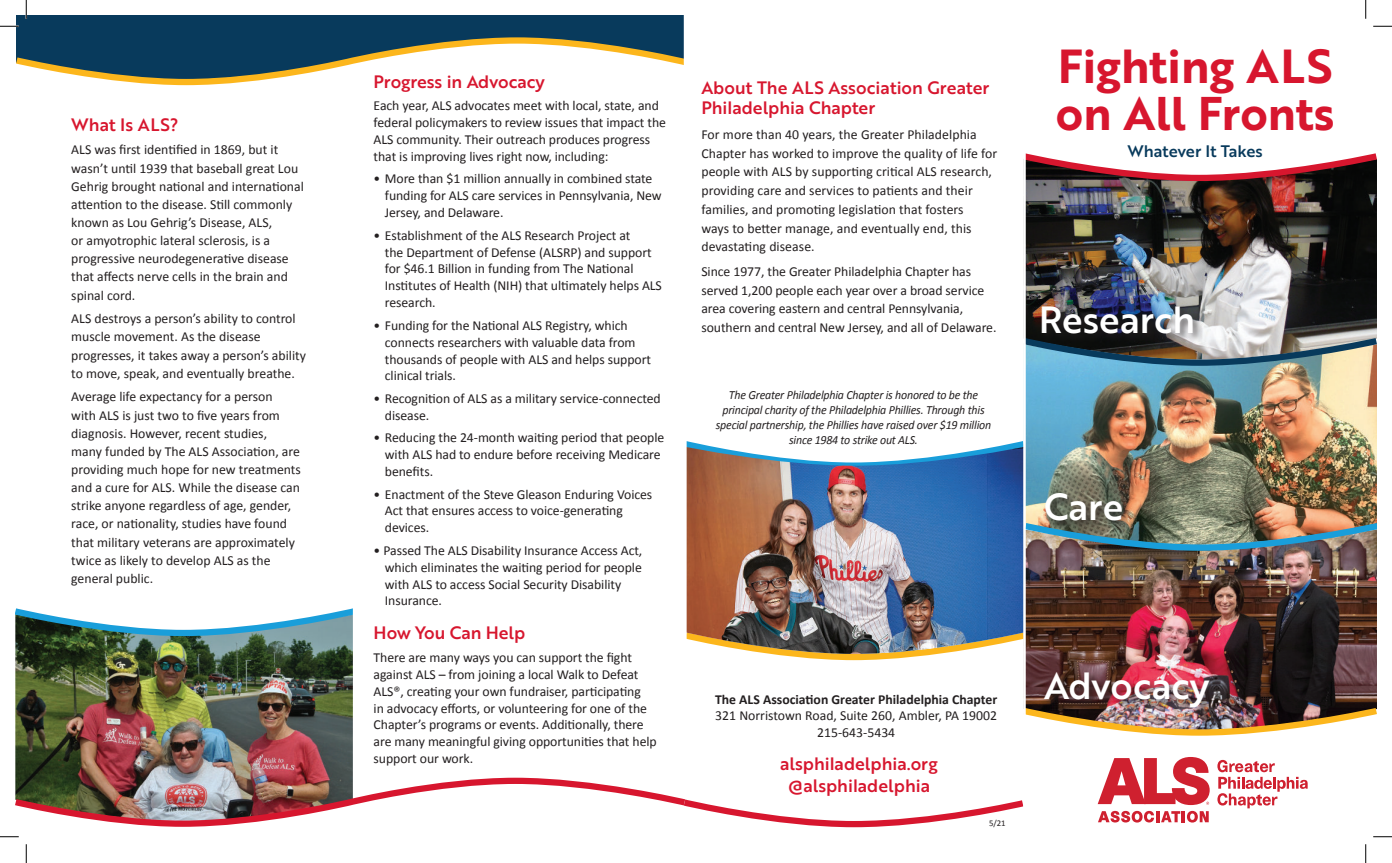
<style>
.page{position:relative;width:1392px;height:863px;background:#fff}
.page>*{position:absolute;margin:0;border:0;box-sizing:border-box;transform-origin:0 0}
.t1{font:46.5px "Brother 1816 Bold";color:#d7162e}
.t2{font:45.88px "Brother 1816 Bold";color:#d7162e}
.t3{font:36.88px "Brother 1816 Medium";color:#fff}
.t4{font:17.5px/20px "Brother 1816 Medium";color:#d7162e}
.t5{font:16.25px "Brother 1816 Medium";color:#083a5c}
.t6{font:13.75px/16.9px "Calibri";letter-spacing:-.005em;color:#231f20}
.t7{font:700 13.75px "Calibri";color:#231f20}
.t8{font:italic 12.5px/15px "Calibri";letter-spacing:-.015em;color:#231f20;text-align:center;scale:.95 1}
.t9{font:8.75px "Calibri";color:#231f20}
</style>
<div class="page">
<div style="left:16px;top:15px;width:668px;height:77px;background:#083a5c"></div>
<svg style="left:347px;top:88px;width:336px;height:4px"></svg>
<svg style="left:16px;top:88px;width:331px;height:4px"></svg>
<svg style="left:16px;top:37px;width:667px;height:51px"></svg>
<svg style="left:686px;top:441px;width:337px;height:6px"></svg>
<svg style="left:772px;top:654px;width:164px;height:7px"></svg>
<svg style="left:1217px;top:759px;width:90px;height:49px"></svg>
<svg style="left:1097px;top:757px;width:112px;height:65px"></svg>
<img style="left:1025px;top:369px;width:351px;height:150px">
<img style="left:1025px;top:554px;width:351px;height:150px">
<img style="left:1025px;top:184px;width:351px;height:151px">
<div style="left:1039px;top:304px;width:164px;height:40px;background:#231f20;opacity:.75"></div>
<div style="left:1042px;top:489px;width:90px;height:41px;background:#231f20;opacity:.75"></div>
<div style="left:1042px;top:670px;width:177px;height:48px;background:#231f20;opacity:.75"></div>
<img style="left:686px;top:447px;width:337px;height:207px">
<img style="left:1025px;top:704px;width:351px;height:32px">
<img style="left:1019px;top:519px;width:357px;height:35px">
<img style="left:1025px;top:335px;width:351px;height:34px">
<svg style="left:1025px;top:153px;width:351px;height:31px"></svg>
<hr style="left:683px;top:15px;width:3px;height:206px;background:#fff">
<hr style="left:1023px;top:15px;width:2px;height:833px;background:#fff">
<img style="left:15px;top:639px;width:338px;height:135px">
<svg style="left:15px;top:608px;width:338px;height:31px"></svg>
<svg style="left:0;top:25px;width:19px;height:2px"></svg>
<svg style="left:1373px;top:25px;width:18px;height:2px"></svg>
<svg style="left:0;top:774px;width:1024px;height:63px"></svg>
<svg style="left:1373px;top:836px;width:18px;height:1px"></svg>
<svg style="left:25px;top:0;width:2px;height:19px"></svg>
<svg style="left:25px;top:844px;width:2px;height:18px"></svg>
<svg style="left:1365px;top:0;width:1px;height:19px"></svg>
<svg style="left:1365px;top:844px;width:1px;height:18px"></svg>
<p class="t4" style="left:373px;top:73px;width:173px">Progress in Advocacy</p>
<p class="t6" style="left:373px;top:97px;width:294px">Each year, ALS advocates meet with local, state, and federal policymakers to review issues that impact the ALS community. Their outreach produces progress that is improving lives right now, including:</p>
<p class="t6" style="left:385px;top:170px;width:278px;text-indent:-11px">• More than $1 million annually in combined state funding for ALS care services in Pennsylvania, New<br>Jersey, and Delaware.</p>
<p class="t6" style="left:385px;top:227px;width:278px;text-indent:-11px">• Establishment of the ALS Research Project at<br>the Department of Defense (ALSRP) and support for $46.1 Billion in funding from The National Institutes of Health (NIH) that ultimately helps ALS research.</p>
<p class="t6" style="left:385px;top:317px;width:268px;text-indent:-11px">• Funding for the National ALS Registry, which connects researchers with valuable data from thousands of people with ALS and helps support clinical trials.</p>
<p class="t6" style="left:385px;top:390px;width:277px;text-indent:-11px">• Recognition of ALS as a military service-connected disease.</p>
<p class="t6" style="left:385px;top:429px;width:281px;text-indent:-11px">• Reducing the 24-month waiting period that people with ALS had to endure before receiving Medicare benefits.</p>
<p class="t6" style="left:385px;top:485px;width:269px;text-indent:-11px">• Enactment of the Steve Gleason Enduring Voices<br>Act that ensures access to voice-generating devices.</p>
<p class="t6" style="left:385px;top:542px;width:259px;text-indent:-11px">• Passed The ALS Disability Insurance Access Act, which eliminates the waiting period for people with ALS to access Social Security Disability Insurance.</p>
<p class="t4" style="left:373px;top:624px;width:153px">How You Can Help</p>
<p class="t6" style="left:373px;top:649px;width:285px">There are many ways you can support the fight against ALS – from joining a local Walk to Defeat ALS®, creating your own fundraiser, participating<br>in advocacy efforts, or volunteering for one of the Chapter’s programs or events. Additionally, there are many meaningful giving opportunities that help support our work.</p>
<p class="t4" style="left:701px;top:79px;width:289px">About The ALS Association Greater<br>Philadelphia Chapter</p>
<p class="t6" style="left:701px;top:126px;width:297px;line-height:18.8px">For more than 40 years, the Greater Philadelphia Chapter has worked to improve the quality of life for people with ALS by supporting critical ALS research, providing care and services to patients and their families, and promoting legislation that fosters<br>ways to better manage, and eventually end, this devastating disease.</p>
<p class="t6" style="left:701px;top:262px;width:297px;line-height:18.8px">Since 1977, the Greater Philadelphia Chapter has served 1,200 people each year over a broad service area covering eastern and central Pennsylvania, southern and central New Jersey, and all of Delaware.</p>
<p class="t4" style="left:71px;top:116px;width:109px">What Is ALS?</p>
<p class="t6" style="left:71px;top:141px;width:234px;line-height:18.1px">ALS was first identified in 1869, but it wasn’t until 1939 that baseball great Lou Gehrig brought national and international attention to the disease. Still commonly known as Lou Gehrig’s Disease, ALS,<br>or amyotrophic lateral sclerosis, is a progressive neurodegenerative disease that affects nerve cells in the brain and spinal cord.</p>
<p class="t6" style="left:71px;top:310px;width:236px;line-height:18.1px">ALS destroys a person’s ability to control muscle movement. As the disease progresses, it takes away a person’s ability to move, speak, and eventually breathe.</p>
<p class="t6" style="left:71px;top:388px;width:231px;line-height:18.1px">Average life expectancy for a person<br>with ALS is just two to five years from diagnosis. However, recent studies, many funded by The ALS Association, are providing much hope for new treatments and a cure for ALS. While the disease can strike anyone regardless of age, gender, race, or nationality, studies have found that military veterans are approximately twice as likely to develop ALS as the general public.</p>
<p class="t8" style="left:715px;top:388px;width:291px">The Greater Philadelphia Chapter is honored to be the principal charity of the Philadelphia Phillies. Through this special partnership, the Phillies have raised over $19 million since 1984 to strike out ALS.</p>
<p class="t7" style="left:715px;top:690px;width:284px">The ALS Association Greater Philadelphia Chapter</p>
<p class="t6" style="left:715px;top:707px;width:283px;line-height:16.2px;text-align:center">321 Norristown Road, Suite 260, Ambler, PA 19002<br>215-643-5434</p>
<p class="t4" style="left:780px;top:753px;width:159px;line-height:22.5px;text-align:center">alsphiladelphia.org @alsphiladelphia</p>
<p class="t9" style="left:989px;top:817px;width:18px">5/21</p>
<h1 class="t1" style="left:1057px;top:49px;width:276px">Fighting ALS</h1>
<h2 class="t2" style="left:1055px;top:97px;width:280px">on All Fronts</h2>
<p class="t5" style="left:1127px;top:144px;width:137px">Whatever It Takes</p>
<h3 class="t3" style="left:1038px;top:304px;width:158px">Research</h3>
<h3 class="t3" style="left:1043px;top:490px;width:81px">Care</h3>
<h3 class="t3" style="left:1043px;top:670px;width:167px">Advocacy</h3>
</div>
